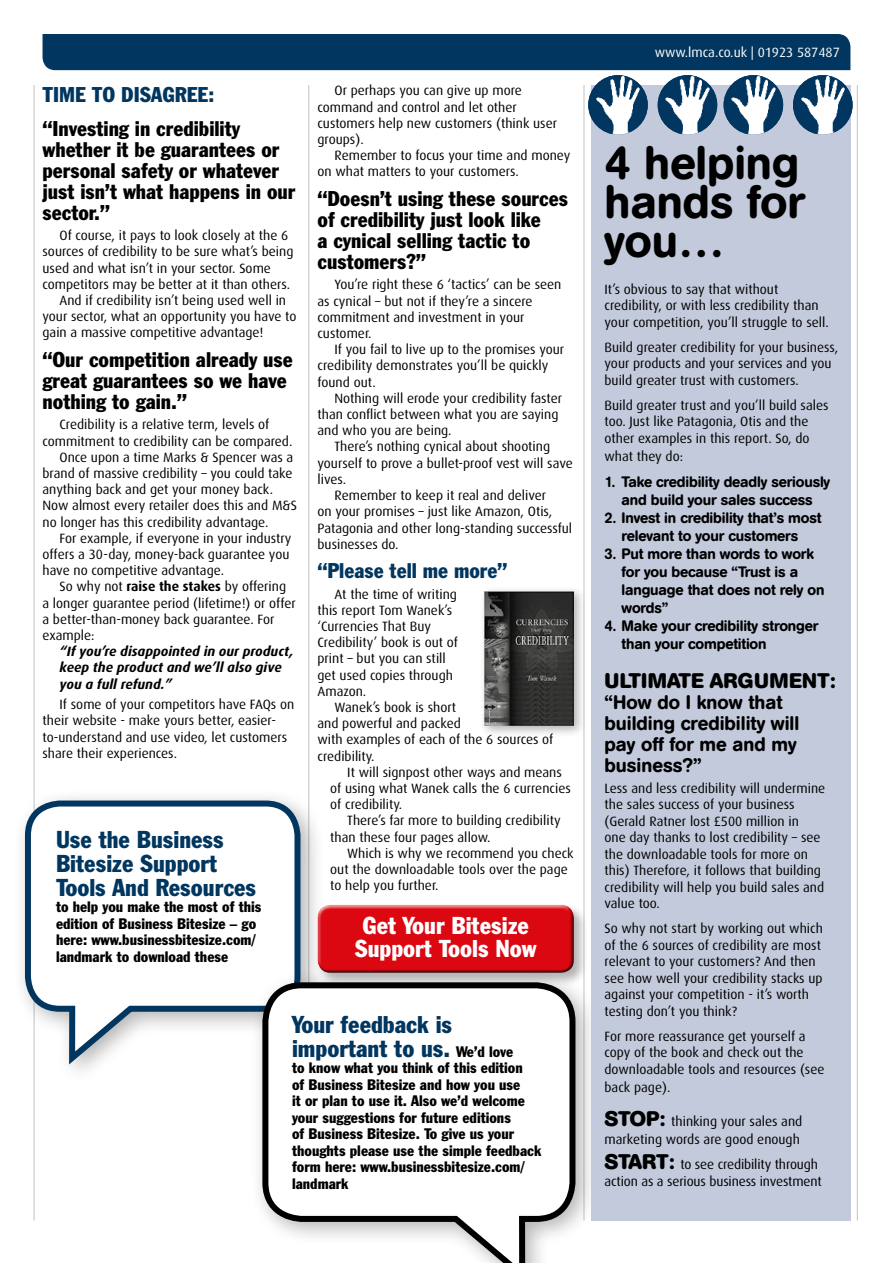
<style>
.page{position:relative;width:893px;height:1263px;background:#fff}
.page>*{position:absolute;margin:0;border:0;box-sizing:border-box;transform-origin:0 0}
.t1{font:500 46.5px/39px "AG Buch Rounded BQ";color:#000}
.t2{font:condensed 24px/24px "Franklin Gothic BT";color:#00365f}
.t3{font:condensed 24px/22.5px "Franklin Gothic BT";color:#fff;text-align:center}
.t4{font:condensed 21px/21px "Franklin Gothic BT";color:#000}
.t5{font:condensed 21px "Franklin Gothic BT";color:#00365f}
.t6{font:700 21px "AG Buch Rounded BQ";letter-spacing:.01em;color:#000}
.t7{font:500 19.5px/21px "AG Buch Rounded BQ";color:#000}
.t8{font:condensed 15px/16.5px "Franklin Gothic BT";color:#000}
.t9{font:500 15px/18px "AG Buch Rounded BQ";letter-spacing:-.01em;color:#000;text-align:center}
.t10{font:13.5px/16.2px "Dax";color:#000}
.t11{font:italic 700 13.5px/16.2px "Dax";color:#000}
.t12{font:13.5px "Dax";color:#fff}
.s1{font-weight:700}
.s2{font-size:15px;color:#000}
.s3{font-family:"AG Buch Rounded BQ";font-weight:700;font-size:21px}
</style>
<div class="page">
<div style="left:43px;top:34px;width:807px;height:36px;background:#00365f"></div>
<hr style="left:308px;top:85px;width:1px;height:1135px;background:#c6c6c6">
<hr style="left:583px;top:85px;width:1px;height:1135px;background:#c6c6c6">
<hr style="left:34px;top:85px;width:1px;height:1135px;background:#c6c6c6">
<hr style="left:857px;top:85px;width:1px;height:1135px;background:#c6c6c6">
<div style="left:12px;top:787px;width:313px;height:300px;background:#000;opacity:.3"></div>
<svg style="left:22px;top:797px;width:281px;height:274px"></svg>
<div style="left:249px;top:969px;width:351px;height:294px;background:#000;opacity:.3"></div>
<svg style="left:259px;top:979px;width:319px;height:284px"></svg>
<div style="left:592px;top:85px;width:259px;height:1135px;background:#c3cadb"></div>
<img style="left:588px;top:75px;width:60px;height:60px;border-radius:30px">
<img style="left:658px;top:75px;width:59px;height:60px;border-radius:30px">
<img style="left:724px;top:75px;width:59px;height:60px;border-radius:30px">
<img style="left:793px;top:75px;width:60px;height:60px;border-radius:30px">
<div style="left:478px;top:585px;width:108px;height:153px;background:#000;opacity:.3"></div>
<img style="left:484px;top:591px;width:90px;height:135px">
<div style="left:315px;top:902px;width:274px;height:85px;background:#000;opacity:.3"></div>
<div style="left:313px;top:900px;width:263px;height:68px;background:#fff;opacity:.75"></div>
<div style="left:316px;top:907px;width:262px;height:67px;background:#000;opacity:.75"></div>
<h3 class="t5" style="left:43px;top:81px;width:173px">TIME TO DISAGREE:</h3>
<h3 class="t4" style="left:43px;top:117px;width:255px">“Investing in credibility whether it be guarantees or personal safety or whatever just isn’t what happens in our sector.”</h3>
<p class="t10" style="left:60px;top:228px;width:230px">Of course, it pays to look closely at the 6</p>
<p class="t10" style="left:43px;top:244px;width:252px">sources of credibility to be sure what’s being</p>
<p class="t10" style="left:43px;top:260px;width:230px">used and what isn’t in your sector. Some</p>
<p class="t10" style="left:43px;top:276px;width:249px">competitors may be better at it than others.</p>
<p class="t10" style="left:60px;top:292px;width:228px">And if credibility isn’t being used well in</p>
<p class="t10" style="left:43px;top:309px;width:255px">your sector, what an opportunity you have to</p>
<p class="t10" style="left:43px;top:325px;width:222px">gain a massive competitive advantage!</p>
<h3 class="t4" style="left:43px;top:348px;width:252px">“Our competition already use great guarantees so we have nothing to gain.”</h3>
<p class="t10" style="left:60px;top:417px;width:211px">Credibility is a relative term, levels of</p>
<p class="t10" style="left:43px;top:433px;width:251px">commitment to credibility can be compared.</p>
<p class="t10" style="left:60px;top:449px;width:235px">Once upon a time Marks &amp; Spencer was a</p>
<p class="t10" style="left:43px;top:465px;width:252px">brand of massive credibility – you could take</p>
<p class="t10" style="left:43px;top:482px;width:232px">anything back and get your money back.</p>
<p class="t10" style="left:43px;top:498px;width:256px">Now almost every retailer does this and M&amp;S</p>
<p class="t10" style="left:43px;top:514px;width:227px">no longer has this credibility advantage.</p>
<p class="t10" style="left:60px;top:530px;width:233px">For example, if everyone in your industry</p>
<p class="t10" style="left:43px;top:546px;width:248px">offers a 30-day, money-back guarantee you</p>
<p class="t10" style="left:43px;top:563px;width:183px">have no competitive advantage.</p>
<p class="t10" style="left:60px;top:579px;width:228px">So why not <span class="s1">raise the stakes</span> by offering</p>
<p class="t10" style="left:43px;top:595px;width:255px">a longer guarantee period (lifetime!) or offer</p>
<p class="t10" style="left:43px;top:611px;width:233px">a better-than-money back guarantee. For</p>
<p class="t10" style="left:43px;top:627px;width:54px">example:</p>
<p class="t11" style="left:60px;top:644px;width:236px">“If you’re disappointed in our product, keep the product and we’ll also give you a full refund.”</p>
<p class="t10" style="left:43px;top:696px;width:253px;text-indent:17px">If some of your competitors have FAQs on their website - make yours better, easier&shy;to-understand and use video, let customers share their experiences.</p>
<h2 class="t2" style="left:56px;top:827px;width:202px">Use the Business<br>Bitesize Support<br>Tools And Resources</h2>
<p class="t8" style="left:56px;top:898px;width:207px">to help you make the most of this edition of Business Bitesize – go here: www.businessbitesize.com/ landmark to download these</p>
<p class="t10" style="left:317px;top:83px;width:241px;text-indent:17px">Or perhaps you can give up more command and control and let other customers help new customers (think user groups).</p>
<p class="t10" style="left:317px;top:148px;width:254px;text-indent:17px">Remember to focus your time and money on what matters to your customers.</p>
<h3 class="t4" style="left:317px;top:187px;width:252px">“Doesn’t using these sources of credibility just look like<br>a cynical selling tactic to customers?”</h3>
<p class="t10" style="left:317px;top:277px;width:245px;text-indent:17px">You’re right these 6 ‘tactics’ can be seen as cynical – but not if they’re a sincere commitment and investment in your customer.</p>
<p class="t10" style="left:317px;top:342px;width:248px;text-indent:17px">If you fail to live up to the promises your credibility demonstrates you’ll be quickly found out.</p>
<p class="t10" style="left:317px;top:390px;width:246px;text-indent:17px">Nothing will erode your credibility faster than conflict between what you are saying and who you are being.</p>
<p class="t10" style="left:334px;top:439px;width:217px">There’s nothing cynical about shooting</p>
<p class="t10" style="left:317px;top:455px;width:257px">yourself to prove a bullet-proof vest will save</p>
<p class="t10" style="left:317px;top:471px;width:30px">lives.</p>
<p class="t10" style="left:334px;top:487px;width:213px">Remember to keep it real and deliver</p>
<p class="t10" style="left:317px;top:504px;width:236px">on your promises – just like Amazon, Otis,</p>
<p class="t10" style="left:317px;top:520px;width:256px">Patagonia and other long-standing successful</p>
<p class="t10" style="left:317px;top:536px;width:83px">businesses do.</p>
<h3 class="t5" style="left:317px;top:557px;width:191px">“Please tell me more”</h3>
<p class="t10" style="left:317px;top:586px;width:142px;text-indent:17px">At the time of writing this report Tom Wanek’s ‘Currencies That Buy<br>Credibility’ book is out of print – but you can still get used copies through<br>Amazon.</p>
<p class="t10" style="left:317px;top:699px;width:237px;text-indent:17px">Wanek’s book is short<br>and powerful and packed<br>with examples of each of the 6 sources of credibility.</p>
<p class="t10" style="left:330px;top:764px;width:242px;text-indent:17px">It will signpost other ways and means of using what Wanek calls the 6 currencies of credibility.</p>
<p class="t10" style="left:330px;top:813px;width:232px;text-indent:17px">There’s far more to building credibility than these four pages allow.</p>
<p class="t10" style="left:330px;top:845px;width:245px;text-indent:17px">Which is why we recommend you check out the downloadable tools over the page to help you further.</p>
<h2 class="t3" style="left:355px;top:914px;width:183px">Get Your Bitesize<br>Support Tools Now</h2>
<h2 class="t2" style="left:292px;top:1012px;width:223px">Your feedback is important to us. <span class="s2">We’d love</span></h2>
<p class="t8" style="left:292px;top:1059px;width:251px">to know what you think of this edition<br>of Business Bitesize and how you use<br>it or plan to use it. Also we’d welcome your suggestions for future editions<br>of Business Bitesize. To give us your thoughts please use the simple feedback form here: www.businessbitesize.com/ landmark</p>
<p class="t12" style="left:655px;top:45px;width:187px">www.lmca.co.uk | 01923 587487</p>
<h1 class="t1" style="left:604px;top:144px;width:202px">4 helping hands for you…</h1>
<p class="t10" style="left:604px;top:281px;width:226px">It’s obvious to say that without credibility, or with less credibility than your competition, you’ll struggle to sell.</p>
<p class="t10" style="left:604px;top:339px;width:235px">Build greater credibility for your business, your products and your services and you build greater trust with customers.</p>
<p class="t10" style="left:604px;top:397px;width:226px">Build greater trust and you’ll build sales too. Just like Patagonia, Otis and the other examples in this report. So, do</p>
<p class="t10" style="left:604px;top:448px;width:80px">what they do:</p>
<p class="t9" style="left:604px;top:473px;width:227px">1. Take credibility deadly seriously and build your sales success</p>
<p class="t9" style="left:604px;top:509px;width:219px">2. Invest in credibility that’s most relevant to your customers</p>
<p class="t9" style="left:621px;top:545px;width:204px;text-align:left;text-indent:-17px">3. Put more than words to work for you because “Trust is a language that does not rely on words”</p>
<p class="t9" style="left:621px;top:617px;width:198px;text-align:left;text-indent:-17px">4. Make your credibility stronger than your competition</p>
<h3 class="t6" style="left:604px;top:669px;width:232px">ULTIMATE ARGUMENT:</h3>
<h3 class="t7" style="left:604px;top:692px;width:196px">“How do I know that building credibility will pay off for me and my business?”</h3>
<p class="t10" style="left:604px;top:780px;width:222px">Less and less credibility will undermine the sales success of your business (Gerald Ratner lost £500 million in<br>one day thanks to lost credibility – see the downloadable tools for more on this) Therefore, it follows that building credibility will help you build sales and value too.</p>
<p class="t10" style="left:604px;top:921px;width:220px">So why not start by working out which of the 6 sources of credibility are most relevant to your customers? And then see how well your credibility stacks up against your competition - it’s worth testing don’t you think?</p>
<p class="t10" style="left:604px;top:1028px;width:221px">For more reassurance get yourself a copy of the book and check out the downloadable tools and resources (see</p>
<p class="t10" style="left:604px;top:1079px;width:67px">back page).</p>
<p class="t10" style="left:604px;top:1112px;width:199px;line-height:18px"><span class="s3">STOP:</span> thinking your sales and marketing words are good enough</p>
<p class="t10" style="left:604px;top:1156px;width:219px"><span class="s3">START:</span> to see credibility through action as a serious business investment</p>
</div>
